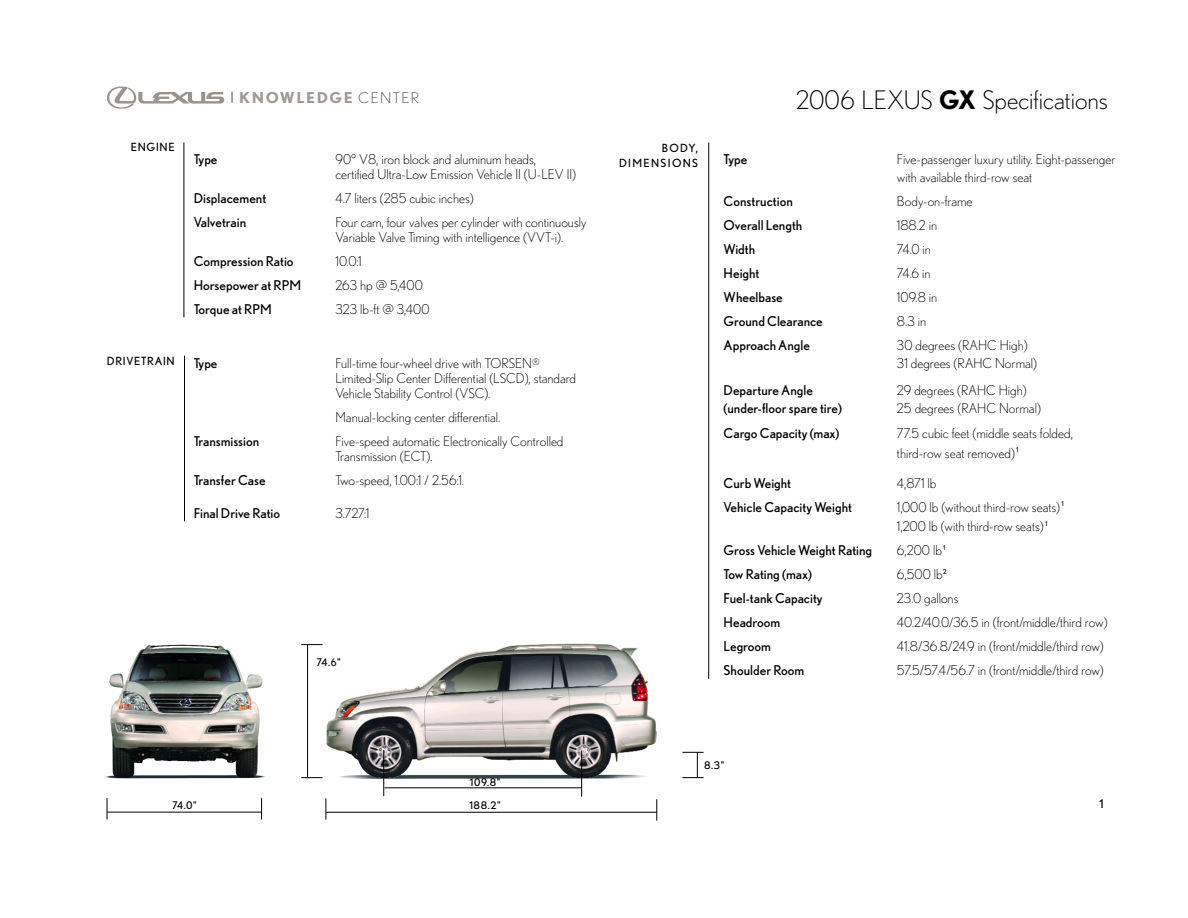
<style>
.page{position:relative;width:1188px;height:918px;background:#fff}
.page>*{position:absolute;margin:0;border:0;box-sizing:border-box;transform-origin:0 0}
.t1{font:300 25.5px "Nobel";color:#000}
.t2{font:700 15px "Nobel";letter-spacing:.095em;color:#a09996;scale:1.05 1}
.t3{font:300 13.5px/24px "Nobel";color:#000}
.t4{font:13.5px/24px "Nobel";color:#000}
.t5{font:12px "Nobel";color:#000}
.t6{font:11.25px "Nobel";letter-spacing:.06em;color:#000}
.t7{font:11.25px/15.9px "Nobel";letter-spacing:.12em;color:#000;text-align:right}
.t8{font:10.5px "Nobel";letter-spacing:.06em;color:#000}
.s1{font-weight:300;font-size:14.7px;color:#4d4d4d}
.s2{font-weight:700}
</style>
<div class="page">
<svg style="left:708px;top:142px;width:1px;height:537px"></svg>
<svg style="left:184px;top:142px;width:1px;height:176px"></svg>
<svg style="left:184px;top:355px;width:1px;height:167px"></svg>
<svg style="left:301px;top:644px;width:356px;height:177px"></svg>
<img style="left:105px;top:644px;width:161px;height:135px">
<svg style="left:107px;top:798px;width:155px;height:22px"></svg>
<svg style="left:682px;top:752px;width:22px;height:26px"></svg>
<img style="left:107px;top:86px;width:117px;height:23px">
<svg style="left:231px;top:91px;width:2px;height:12px"></svg>
<p class="t6" style="left:131px;top:141px;width:45px">ENGINE</p>
<p class="t6" style="left:107px;top:354px;width:69px">DRIVETRAIN</p>
<p class="t2" style="left:239px;top:89px;width:173px">KNOWLEDGE <span class="s1">CENTER</span></p>
<p class="t4" style="left:194px;top:147px;width:25px">Type</p>
<p class="t4" style="left:194px;top:186px;width:74px">Displacement<br>Valvetrain</p>
<p class="t4" style="left:194px;top:249px;width:109px">Compression Ratio<br>Horsepower at RPM<br>Torque at RPM</p>
<p class="t4" style="left:194px;top:351px;width:25px">Type</p>
<p class="t4" style="left:194px;top:429px;width:67px">Transmission</p>
<p class="t4" style="left:194px;top:468px;width:73px">Transfer Case</p>
<p class="t4" style="left:194px;top:501px;width:88px">Final Drive Ratio</p>
<p class="t3" style="left:335px;top:151px;width:242px;line-height:15px">90° V8, iron block and aluminum heads, certified Ultra-Low Emission Vehicle II (U-LEV II)</p>
<p class="t3" style="left:335px;top:186px;width:253px">4.7 liters (285 cubic inches)<br>Four cam, four valves per cylinder with continuously</p>
<p class="t3" style="left:335px;top:225px;width:229px">Variable Valve Timing with intelligence (VVT-i).<br>10.0:1<br>263 hp @ 5,400<br>323 lb-ft @ 3,400</p>
<p class="t3" style="left:335px;top:355px;width:242px;line-height:15px">Full-time four-wheel drive with TORSEN<sup>®<br></sup>Limited-Slip Center Differential (LSCD), standard<br>Vehicle Stability Control (VSC).</p>
<p class="t3" style="left:335px;top:405px;width:230px">Manual-locking center differential.<br>Five-speed automatic Electronically Controlled</p>
<p class="t3" style="left:335px;top:444px;width:130px">Transmission (ECT).<br>Two-speed, 1.00:1 / 2.56:1.</p>
<p class="t3" style="left:335px;top:501px;width:35px">3.727:1</p>
<p class="t8" style="left:317px;top:656px;width:26px">74.6"</p>
<p class="t8" style="left:470px;top:776px;width:32px">109.8"</p>
<p class="t8" style="left:172px;top:799px;width:26px">74.0"</p>
<p class="t8" style="left:469px;top:799px;width:33px">188.2"</p>
<p class="t7" style="left:619px;top:139px;width:81px">BODY,<br>DIMENSIONS</p>
<h1 class="t1" style="left:796px;top:85px;width:314px">2006 LEXUS <span class="s2">GX</span> Specifications</h1>
<p class="t4" style="left:724px;top:147px;width:25px">Type</p>
<p class="t4" style="left:724px;top:189px;width:101px">Construction<br>Overall Length<br>Width<br>Height<br>Wheelbase<br>Ground Clearance<br>Approach Angle</p>
<p class="t4" style="left:724px;top:381px;width:120px;line-height:18px">Departure Angle (under-floor spare tire)</p>
<p class="t4" style="left:724px;top:421px;width:117px">Cargo Capacity (max)</p>
<p class="t4" style="left:724px;top:471px;width:130px">Curb Weight<br>Vehicle Capacity Weight</p>
<p class="t4" style="left:724px;top:538px;width:150px">Gross Vehicle Weight Rating<br>Tow Rating (max)<br>Fuel-tank Capacity<br>Headroom<br>Legroom<br>Shoulder Room</p>
<p class="t3" style="left:897px;top:150px;width:220px;line-height:18px">Five-passenger luxury utility. Eight-passenger with available third-row seat</p>
<p class="t3" style="left:897px;top:189px;width:132px">Body-on-frame<br>188.2 in<br>74.0 in<br>74.6 in<br>109.8 in<br>8.3 in<br>30 degrees (RAHC High)</p>
<p class="t3" style="left:897px;top:349px;width:142px;line-height:27px">31 degrees (RAHC Normal)<br>29 degrees (RAHC High)</p>
<p class="t3" style="left:897px;top:395px;width:177px;line-height:25.5px">25 degrees (RAHC Normal)<br>77.5 cubic feet (middle seats folded,</p>
<p class="t3" style="left:897px;top:441px;width:123px">third-row seat removed) <sup>1</sup></p>
<p class="t3" style="left:897px;top:471px;width:168px">4,871 lb<br>1,000 lb (without third-row seats) <sup>1</sup></p>
<p class="t3" style="left:897px;top:514px;width:212px">1,200 lb (with third-row seats) <sup>1<br></sup>6,200 lb <sup>1<br></sup>6,500 lb<sup>2<br></sup>23.0 gallons<br>40.2/40.0/36.5 in (front/middle/third row)<br>41.8/36.8/24.9 in (front/middle/third row)<br>57.5/57.4/56.7 in (front/middle/third row)</p>
<p class="t8" style="left:704px;top:759px;width:22px">8.3"</p>
<p class="t5" style="left:1100px;top:797px;width:6px">1</p>
</div>
